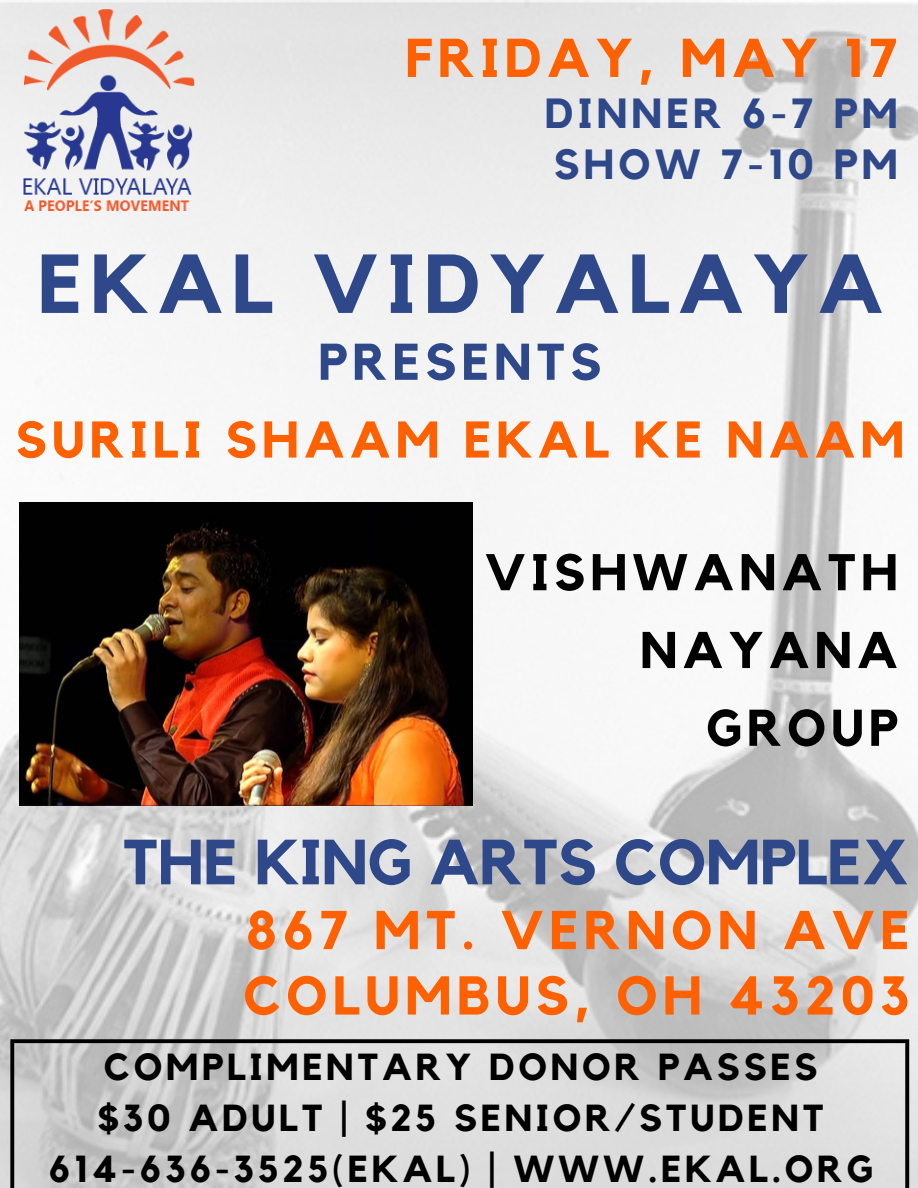
<style>
.page{position:relative;width:918px;height:1188px;background:#fff}
.page>*{position:absolute;margin:0;border:0;box-sizing:border-box;transform-origin:0 0}
.t1{font:700 82.5px "Kollektif";letter-spacing:.1em;color:#2e488a}
.t2{font:700 63px "Kollektif";color:#2e488a}
.t3{font:700 54px/65.4px "Kollektif";letter-spacing:.1em;color:#ff6100}
.t4{font:700 51px/77.8px "Kollektif";letter-spacing:.1em;color:#000;text-align:right}
.t5{font:700 51px "Kollektif";letter-spacing:.1em;color:#ff6100}
.t6{font:700 51px "Kollektif";letter-spacing:.1em;color:#2e488a}
.t7{font:700 42px/51.3px "Kollektif";letter-spacing:.1em;color:#2e488a}
.t8{font:700 37.5px/51.3px "Kollektif";letter-spacing:.1em;color:#000;text-align:center}
</style>
<div class="page">
<img style="left:0;top:0;width:918px;height:1188px">
<svg style="left:10px;top:1039px;width:899px;height:149px;background:#cecece"></svg>
<img style="left:24px;top:0;width:171px;height:210px">
<img style="left:19px;top:502px;width:454px;height:304px">
<h3 class="t3" style="left:405px;top:28px;width:494px">FRIDAY, MAY 17</h3>
<p class="t7" style="left:545px;top:89px;width:355px">DINNER 6-7 PM<br>SHOW 7-10 PM</p>
<h1 class="t1" style="left:38px;top:246px;width:847px">EKAL VIDYALAYA</h1>
<h3 class="t6" style="left:318px;top:339px;width:285px">PRESENTS</h3>
<h3 class="t5" style="left:16px;top:416px;width:890px">SURILI SHAAM EKAL KE NAAM</h3>
<h3 class="t4" style="left:485px;top:536px;width:415px">VISHWANATH<br>NAYANA<br>GROUP</h3>
<h2 class="t2" style="left:123px;top:833px;width:788px">THE KING ARTS COMPLEX</h2>
<h3 class="t3" style="left:243px;top:900px;width:668px">867 MT. VERNON AVE<br>COLUMBUS, OH 43203</h3>
<p class="t8" style="left:48px;top:1043px;width:826px">COMPLIMENTARY DONOR PASSES<br>$30 ADULT | $25 SENIOR/STUDENT<br>614-636-3525(EKAL) | WWW.EKAL.ORG</p>
</div>
